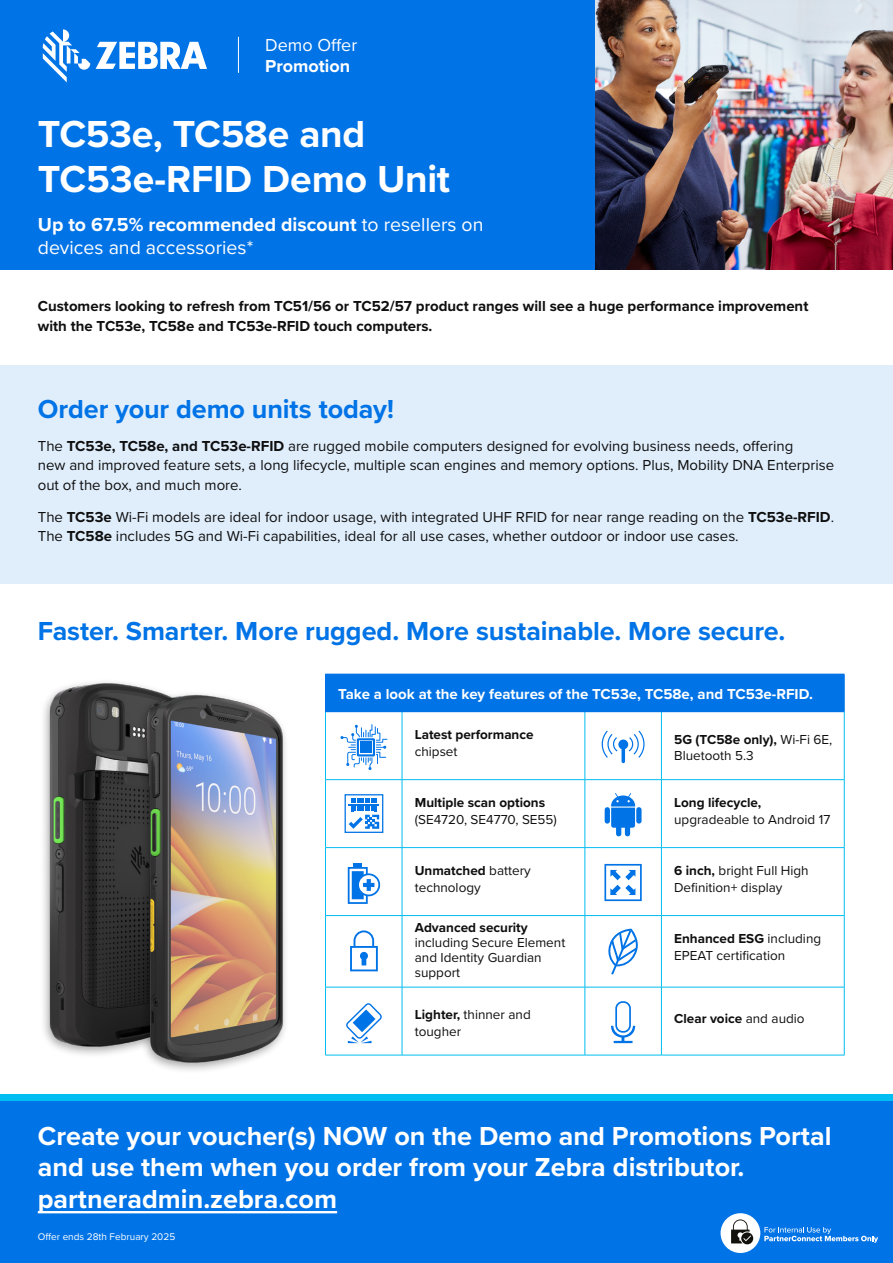
<style>
.page{position:relative;width:893px;height:1263px;background:#fff}
.page>*{position:absolute;margin:0;border:0;box-sizing:border-box;transform-origin:0 0}
.t1{font:700 39px/45px "Proxima Nova";letter-spacing:-.005em;color:#fff}
.t2{font:700 27px/31.5px "Proxima Nova";color:#fff}
.t3{font:700 27px "Proxima Nova";letter-spacing:-.005em;color:#0073e6}
.t4{font:19.5px/23px "Proxima Nova";color:#fff}
.t5{font:18px "Proxima Nova";color:#fff}
.t6{font:700 18px "Proxima Nova";color:#fff}
.t7{font:15px/19.5px "Proxima Nova";color:#0f0f0f}
.t8{font:700 15px/19.5px "Proxima Nova";color:#0f0f0f}
.t9{font:700 15px "Proxima Nova";color:#fff}
.t10{font:13.5px/16.5px "Proxima Nova";color:#0f0f0f}
.t11{font:700 13.5px "Proxima Nova";color:#0f0f0f}
.t12{font:10.05px "Proxima Nova";color:#fff}
.s1{font-weight:700}
.s2{font-weight:400}
</style>
<div class="page">
<div style="left:0;top:365px;width:893px;height:219px;background:#e0eefc"></div>
<div style="left:0;top:0;width:595px;height:269px;background:#0073e6"></div>
<svg style="left:368px;top:1095px;width:525px;height:7px;background:#00b2f0"></svg>
<div style="left:0;top:1102px;width:893px;height:161px;background:#0073e6"></div>
<svg style="left:368px;top:873px;width:12px;height:24px"></svg>
<svg style="left:368px;top:931px;width:10px;height:40px"></svg>
<svg style="left:368px;top:1003px;width:14px;height:40px"></svg>
<div style="left:615px;top:1001px;width:16px;height:32px;border:2px solid #0073e6;border-radius:6px"></div>
<svg style="left:611px;top:1026px;width:24px;height:17px"></svg>
<svg style="left:604px;top:864px;width:38px;height:37px"></svg>
<div style="left:605px;top:807px;width:5px;height:16px;background:#0073e6;border-radius:3px"></div>
<svg style="left:611px;top:793px;width:24px;height:43px"></svg>
<div style="left:636px;top:807px;width:5px;height:16px;background:#0073e6;border-radius:3px"></div>
<svg style="left:608px;top:928px;width:30px;height:47px"></svg>
<svg style="left:602px;top:731px;width:15px;height:27px"></svg>
<svg style="left:629px;top:731px;width:15px;height:27px"></svg>
<svg style="left:618px;top:739px;width:10px;height:10px"></svg>
<svg style="left:621px;top:743px;width:4px;height:20px"></svg>
<div style="left:345px;top:794px;width:38px;height:39px;border:1px solid #0073e6"></div>
<svg style="left:368px;top:798px;width:11px;height:31px"></svg>
<svg style="left:368px;top:724px;width:19px;height:46px"></svg>
<div style="left:360px;top:741px;width:12px;height:12px;background:#0073e6"></div>
<img style="left:0;top:716px;width:44px;height:386px">
<img style="left:44px;top:673px;width:324px;height:429px">
<img style="left:595px;top:0;width:298px;height:269px">
<div style="left:325px;top:674px;width:519px;height:38px;background:#0073e6"></div>
<hr style="left:325px;top:712px;width:1px;height:67px;background:#00bdf2">
<hr style="left:402px;top:712px;width:1px;height:67px;background:#00bdf2">
<hr style="left:585px;top:712px;width:1px;height:67px;background:#00bdf2">
<hr style="left:661px;top:712px;width:1px;height:67px;background:#00bdf2">
<hr style="left:844px;top:712px;width:1px;height:67px;background:#00bdf2">
<hr style="left:325px;top:779px;width:77px;height:1px;background:#00bdf2">
<hr style="left:325px;top:780px;width:1px;height:67px;background:#00bdf2">
<hr style="left:402px;top:779px;width:183px;height:1px;background:#00bdf2">
<hr style="left:402px;top:780px;width:1px;height:67px;background:#00bdf2">
<hr style="left:585px;top:779px;width:76px;height:1px;background:#00bdf2">
<hr style="left:585px;top:780px;width:1px;height:67px;background:#00bdf2">
<hr style="left:661px;top:779px;width:183px;height:1px;background:#00bdf2">
<hr style="left:661px;top:780px;width:1px;height:67px;background:#00bdf2">
<hr style="left:844px;top:780px;width:1px;height:67px;background:#00bdf2">
<hr style="left:325px;top:847px;width:77px;height:1px;background:#00bdf2">
<hr style="left:325px;top:848px;width:1px;height:67px;background:#00bdf2">
<hr style="left:402px;top:847px;width:183px;height:1px;background:#00bdf2">
<hr style="left:402px;top:848px;width:1px;height:67px;background:#00bdf2">
<hr style="left:585px;top:847px;width:76px;height:1px;background:#00bdf2">
<hr style="left:585px;top:848px;width:1px;height:67px;background:#00bdf2">
<hr style="left:661px;top:847px;width:183px;height:1px;background:#00bdf2">
<hr style="left:661px;top:848px;width:1px;height:67px;background:#00bdf2">
<hr style="left:844px;top:848px;width:1px;height:67px;background:#00bdf2">
<hr style="left:325px;top:915px;width:77px;height:1px;background:#00bdf2">
<hr style="left:325px;top:916px;width:1px;height:71px;background:#00bdf2">
<hr style="left:402px;top:915px;width:183px;height:1px;background:#00bdf2">
<hr style="left:402px;top:916px;width:1px;height:71px;background:#00bdf2">
<hr style="left:585px;top:915px;width:76px;height:1px;background:#00bdf2">
<hr style="left:585px;top:916px;width:1px;height:71px;background:#00bdf2">
<hr style="left:661px;top:915px;width:183px;height:1px;background:#00bdf2">
<hr style="left:661px;top:916px;width:1px;height:71px;background:#00bdf2">
<hr style="left:844px;top:916px;width:1px;height:71px;background:#00bdf2">
<hr style="left:325px;top:987px;width:77px;height:1px;background:#00bdf2">
<hr style="left:325px;top:987px;width:1px;height:68px;background:#00bdf2">
<hr style="left:402px;top:987px;width:183px;height:1px;background:#00bdf2">
<hr style="left:402px;top:987px;width:1px;height:68px;background:#00bdf2">
<hr style="left:585px;top:987px;width:76px;height:1px;background:#00bdf2">
<hr style="left:585px;top:987px;width:1px;height:68px;background:#00bdf2">
<hr style="left:661px;top:987px;width:183px;height:1px;background:#00bdf2">
<hr style="left:661px;top:987px;width:1px;height:68px;background:#00bdf2">
<hr style="left:844px;top:987px;width:1px;height:68px;background:#00bdf2">
<hr style="left:325px;top:1055px;width:77px;height:1px;background:#00bdf2">
<hr style="left:402px;top:1055px;width:183px;height:1px;background:#00bdf2">
<hr style="left:585px;top:1055px;width:76px;height:1px;background:#00bdf2">
<hr style="left:661px;top:1055px;width:183px;height:1px;background:#00bdf2">
<hr style="left:844px;top:674px;width:1px;height:37px;background:#0073e6">
<hr style="left:38px;top:1211px;width:299px;height:2px;background:#fff">
<div style="left:720px;top:1213px;width:40px;height:40px;background:#fff;border-radius:50%"></div>
<svg style="left:731px;top:1219px;width:22px;height:25px"></svg>
<svg style="left:764px;top:1227px;width:114px;height:16px"></svg>
<svg style="left:43px;top:29px;width:47px;height:53px"></svg>
<svg style="left:96px;top:42px;width:111px;height:27px"></svg>
<hr style="left:238px;top:37px;width:1px;height:36px;background:#fff">
<p class="t5" style="left:265px;top:32px;width:94px">Demo Offer</p>
<p class="t6" style="left:265px;top:53px;width:87px">Promotion</p>
<h1 class="t1" style="left:38px;top:111px;width:414px">TC53e, TC58e and<br>TC53e-RFID Demo Unit</h1>
<h3 class="t4" style="left:38px;top:212px;width:447px"><span class="s1">Up to 67.5% recommended discount</span> to resellers on devices and accessories*</h3>
<p class="t8" style="left:38px;top:296px;width:772px">Customers looking to refresh from TC51/56 or TC52/57 product ranges will see a huge performance improvement with the TC53e, TC58e and TC53e-RFID touch computers.</p>
<h2 class="t3" style="left:38px;top:389px;width:358px">Order your demo units today!</h2>
<p class="t7" style="left:38px;top:435px;width:798px">The <span class="s1">TC53e, TC58e, and TC53e-RFID</span> are rugged mobile computers designed for evolving business needs, offering<br>new and improved feature sets, a long lifecycle, multiple scan engines and memory options. Plus, Mobility DNA Enterprise out of the box, and much more.</p>
<p class="t7" style="left:38px;top:506px;width:798px">The <span class="s1">TC53e</span> Wi-Fi models are ideal for indoor usage, with integrated UHF RFID for near range reading on the <span class="s1">TC53e-RFID</span>.<br>The <span class="s1">TC58e</span> includes 5G and Wi-Fi capabilities, ideal for all use cases, whether outdoor or indoor use cases.</p>
<h2 class="t3" style="left:38px;top:611px;width:749px">Faster. Smarter. More rugged. More sustainable. More secure.</h2>
<p class="t9" style="left:338px;top:682px;width:476px">Take a look at the key features of the TC53e, TC58e, and TC53e-RFID.</p>
<p class="t11" style="left:415px;top:725px;width:120px">Latest performance</p>
<p class="t10" style="left:415px;top:742px;width:44px">chipset</p>
<p class="t10" style="left:674px;top:730px;width:160px"><span class="s1">5G (TC58e only),</span> Wi-Fi 6E,<br>Bluetooth 5.3</p>
<p class="t11" style="left:415px;top:793px;width:132px">Multiple scan options</p>
<p class="t10" style="left:415px;top:810px;width:144px">(SE4720, SE4770, SE55)</p>
<p class="t11" style="left:674px;top:793px;width:89px">Long lifecycle,</p>
<p class="t10" style="left:674px;top:810px;width:158px">upgradeable to Android 17</p>
<p class="t10" style="left:415px;top:862px;width:117px"><span class="s1">Unmatched</span> battery technology</p>
<p class="t10" style="left:674px;top:862px;width:136px"><span class="s1">6 inch,</span> bright Full High<br>Definition+ display</p>
<p class="t11" style="left:415px;top:918px;width:115px">Advanced security</p>
<p class="t10" style="left:415px;top:935px;width:152px;line-height:15px">including Secure Element and Identity Guardian support</p>
<p class="t10" style="left:674px;top:930px;width:149px"><span class="s1">Enhanced ESG</span> including<br>EPEAT certification</p>
<p class="t10" style="left:415px;top:1006px;width:118px"><span class="s1">Lighter,</span> thinner and tougher</p>
<p class="t11" style="left:674px;top:1009px;width:132px">Clear voice <span class="s2">and audio</span></p>
<h2 class="t2" style="left:38px;top:1119px;width:795px">Create your voucher(s) NOW on the Demo and Promotions Portal and use them when you order from your Zebra distributor.</h2>
<h2 class="t2" style="left:38px;top:1183px;width:301px">partneradmin.zebra.com</h2>
<p class="t12" style="left:38px;top:1229px;width:139px">Offer ends 28th February 2025</p>
</div>
